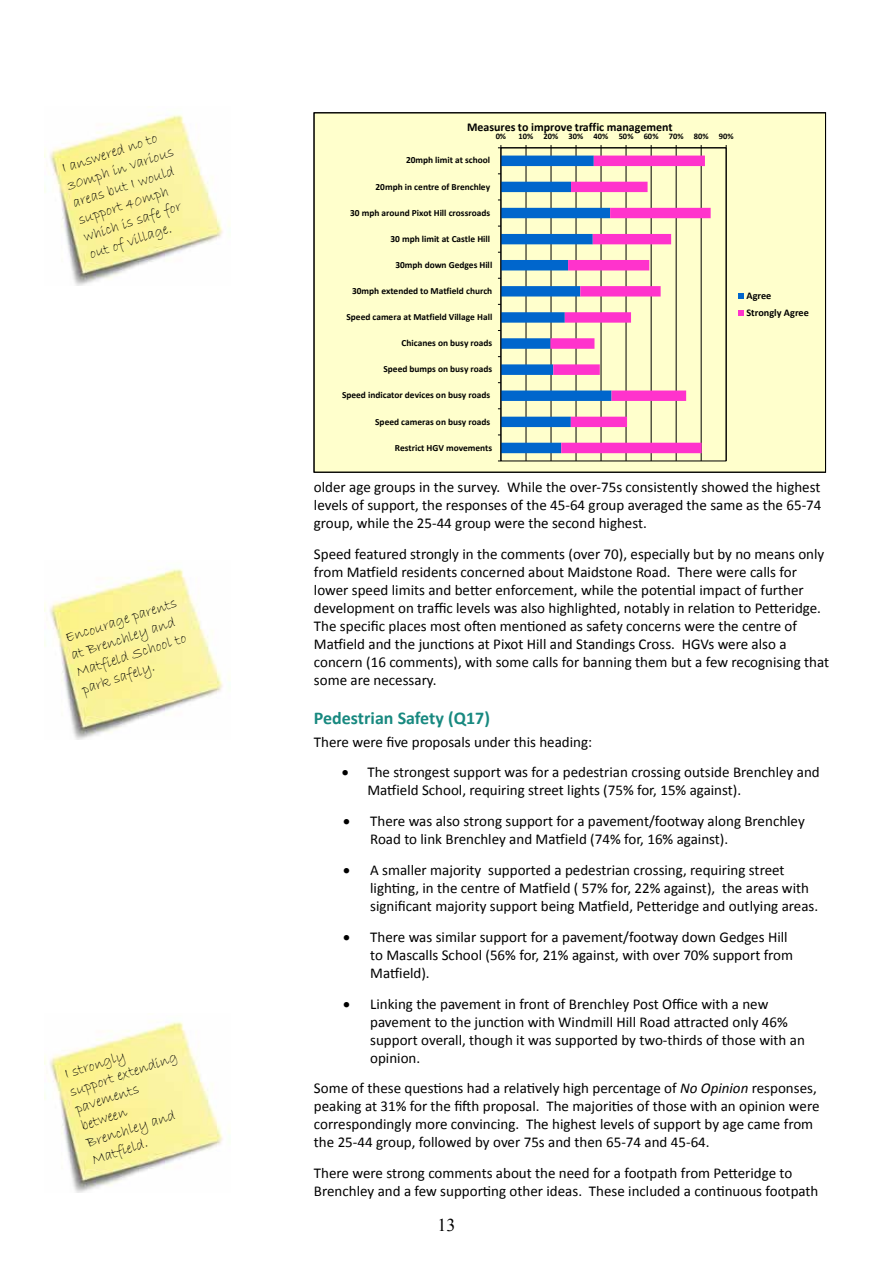
<style>
.page{position:relative;width:893px;height:1263px;background:#fff}
.page>*{position:absolute;margin:0;border:0;box-sizing:border-box;transform-origin:0 0}
.t1{font:700 18px "Calibri";color:#188980}
.t2{font:18px "Times New Roman";color:#000}
.t3{font:15px/18px "Calibri";color:#000}
.t4{font:15px/18px "Bradley Hand ITC";color:#000}
.t5{font:700 12px "Calibri";color:#000}
.t6{font:700 10.2px/17.4px "Calibri";color:#000}
.t7{font:700 9.45px "Calibri";letter-spacing:-.005em;color:#000}
.t8{font:700 8.4px "Calibri";color:#000}
.s1{font-style:italic}
</style>
<div class="page">
<img style="left:45px;top:114px;width:185px;height:172px">
<img style="left:45px;top:1021px;width:185px;height:171px">
<img style="left:45px;top:568px;width:185px;height:171px">
<div style="left:314px;top:113px;width:511px;height:359px;background:#ffc"></div>
<hr style="left:526px;top:148px;width:1px;height:313px;background:#000">
<hr style="left:551px;top:148px;width:1px;height:313px;background:#000">
<hr style="left:576px;top:148px;width:1px;height:313px;background:#000">
<hr style="left:601px;top:148px;width:1px;height:313px;background:#000">
<hr style="left:626px;top:148px;width:1px;height:313px;background:#000">
<hr style="left:651px;top:148px;width:1px;height:313px;background:#000">
<hr style="left:676px;top:148px;width:1px;height:313px;background:#000">
<hr style="left:701px;top:148px;width:1px;height:313px;background:#000">
<hr style="left:726px;top:148px;width:1px;height:313px;background:#000">
<svg style="left:612px;top:156px;width:99px;height:297px"></svg>
<hr style="left:501px;top:148px;width:225px;height:1px;background:#000">
<hr style="left:501px;top:148px;width:1px;height:313px;background:#000">
<svg style="left:498px;top:145px;width:4px;height:4px"></svg>
<svg style="left:498px;top:156px;width:114px;height:297px"></svg>
<svg style="left:738px;top:293px;width:6px;height:6px"></svg>
<svg style="left:738px;top:311px;width:6px;height:5px"></svg>
<p class="t4" style="left:59px;top:160px;width:113px;rotate:-18deg">I answered no to<br>30mph in various areas but I would support 40mph which is safe for out of village.</p>
<p class="t4" style="left:63px;top:630px;width:118px;rotate:-18deg">Encourage parents at Brenchley and<br>Matfield School to park safely.</p>
<p class="t4" style="left:62px;top:1066px;width:114px;rotate:-18deg">I strongly support extending pavements between<br>Brenchley and<br>Matfield.</p>
<p class="t5" style="left:467px;top:118px;width:207px">Measures to improve traffic management</p>
<p class="t8" style="left:496px;top:130px;width:12px">0%</p>
<p class="t8" style="left:519px;top:130px;width:217px">10% 20% 30% 40% 50% 60% 70% 80% 90%</p>
<p class="t7" style="left:406px;top:154px;width:86px">20mph limit at school</p>
<p class="t7" style="left:376px;top:180px;width:116px">20mph in centre of Brenchley</p>
<p class="t7" style="left:350px;top:206px;width:141px">30 mph around Pixot Hill crossroads</p>
<p class="t7" style="left:390px;top:232px;width:101px">30 mph limit at Castle Hill</p>
<p class="t7" style="left:395px;top:258px;width:98px">30mph down Gedges Hill</p>
<p class="t7" style="left:352px;top:284px;width:142px">30mph extended to Matfield church</p>
<p class="t7" style="left:346px;top:310px;width:147px">Speed camera at Matfield Village Hall</p>
<p class="t7" style="left:402px;top:336px;width:92px">Chicanes on busy roads</p>
<p class="t7" style="left:383px;top:362px;width:110px">Speed bumps on busy roads</p>
<p class="t7" style="left:342px;top:389px;width:150px">Speed indicator devices on busy roads</p>
<p class="t7" style="left:375px;top:415px;width:116px">Speed cameras on busy roads</p>
<p class="t7" style="left:395px;top:441px;width:99px">Restrict HGV movements</p>
<p class="t6" style="left:746px;top:286px;width:64px">Agree<br>Strongly Agree</p>
<p class="t3" style="left:314px;top:478px;width:509px;text-align:justify">older age groups in the survey. While the over-75s consistently showed the highest levels of support, the responses of the 45-64 group averaged the same as the 65-74 group, while the 25-44 group were the second highest.</p>
<p class="t3" style="left:314px;top:545px;width:517px">Speed featured strongly in the comments (over 70), especially but by no means only from Matfield residents concerned about Maidstone Road. There were calls for lower speed limits and better enforcement, while the potential impact of further development on traffic levels was also highlighted, notably in relation to Petteridge.<br>The specific places most often mentioned as safety concerns were the centre of Matfield and the junctions at Pixot Hill and Standings Cross. HGVs were also a concern (16 comments), with some calls for banning them but a few recognising that some are necessary.</p>
<p class="t1" style="left:314px;top:706px;width:178px">Pedestrian Safety (Q17)</p>
<p class="t3" style="left:314px;top:732px;width:280px">There were five proposals under this heading:</p>
<p class="t3" style="left:367px;top:763px;width:454px;text-indent:-26px">• The strongest support was for a pedestrian crossing outside Brenchley and<br>Matfield School, requiring street lights (75% for, 15% against).</p>
<p class="t3" style="left:370px;top:812px;width:436px;text-indent:-27px">• There was also strong support for a pavement/footway along Brenchley<br>Road to link Brenchley and Matfield (74% for, 16% against).</p>
<p class="t3" style="left:370px;top:860px;width:450px;text-indent:-27px">• A smaller majority supported a pedestrian crossing, requiring street lighting, in the centre of Matfield ( 57% for, 22% against), the areas with significant majority support being Matfield, Petteridge and outlying areas.</p>
<p class="t3" style="left:370px;top:927px;width:424px;text-indent:-27px">• There was similar support for a pavement/footway down Gedges Hill to Mascalls School (56% for, 21% against, with over 70% support from<br>Matfield).</p>
<p class="t3" style="left:370px;top:994px;width:436px;text-indent:-27px">• Linking the pavement in front of Brenchley Post Office with a new pavement to the junction with Windmill Hill Road attracted only 46% support overall, though it was supported by two-thirds of those with an opinion.</p>
<p class="t3" style="left:314px;top:1079px;width:507px">Some of these questions had a relatively high percentage of <span class="s1">No Opinion</span> responses, peaking at 31% for the fifth proposal. The majorities of those with an opinion were correspondingly more convincing. The highest levels of support by age came from the 25-44 group, followed by over 75s and then 65-74 and 45-64.</p>
<p class="t3" style="left:314px;top:1163px;width:506px">There were strong comments about the need for a footpath from Petteridge to<br>Brenchley and a few supporting other ideas. These included a continuous footpath</p>
<p class="t2" style="left:437px;top:1212px;width:19px">13</p>
</div>
